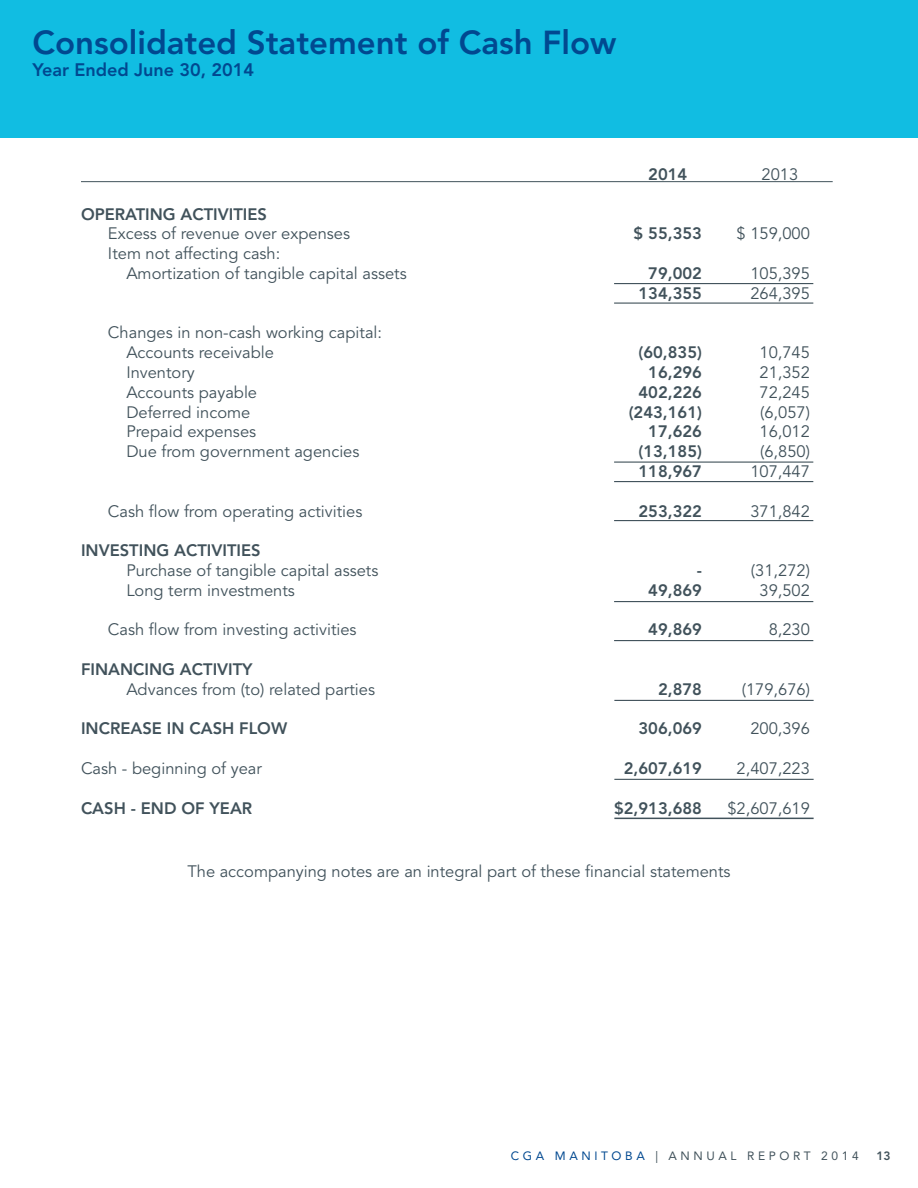
<style>
.page{position:relative;width:918px;height:1188px;background:#fff}
.page>*{position:absolute;margin:0;border:0;box-sizing:border-box;transform-origin:0 0}
.t1{font:800 33px "Avenir LT Std";color:#014890}
.t2{font:800 18px "Avenir LT Std";color:#014890}
.t3{font:16.5px "Avenir LT Std";color:#41525b}
.t4{font:800 16.5px "Avenir LT Std";color:#41525b}
.t5{font:12px "Avenir LT Std";letter-spacing:.3em;color:#41525b}
.t6{font:800 12px "Avenir LT Std";color:#41525b}
.s1{color:#014890}
</style>
<div class="page">
<div style="left:0;top:0;width:918px;height:138px;background:#11bde2"></div>
<hr style="left:81px;top:181px;width:752px;height:1px;background:#41525b">
<hr style="left:614px;top:283px;width:199px;height:1px;background:#41525b">
<hr style="left:614px;top:303px;width:199px;height:1px;background:#41525b">
<hr style="left:614px;top:462px;width:199px;height:1px;background:#41525b">
<hr style="left:614px;top:481px;width:199px;height:1px;background:#41525b">
<hr style="left:614px;top:520px;width:199px;height:1px;background:#41525b">
<hr style="left:614px;top:601px;width:199px;height:1px;background:#41525b">
<hr style="left:614px;top:640px;width:199px;height:1px;background:#41525b">
<hr style="left:614px;top:700px;width:200px;height:1px;background:#41525b">
<hr style="left:614px;top:779px;width:200px;height:1px;background:#41525b">
<hr style="left:614px;top:818px;width:200px;height:1px;background:#41525b">
<p class="t1" style="left:32px;top:23px;width:586px">Consolidated Statement of Cash Flow</p>
<p class="t2" style="left:32px;top:59px;width:223px">Year Ended June 30, 2014</p>
<p class="t4" style="left:648px;top:165px;width:41px">2014</p>
<p class="t3" style="left:762px;top:165px;width:38px">2013</p>
<p class="t4" style="left:81px;top:204px;width:188px">OPERATING ACTIVITIES</p>
<p class="t3" style="left:108px;top:224px;width:244px">Excess of revenue over expenses</p>
<p class="t4" style="left:634px;top:224px;width:70px">$ 55,353</p>
<p class="t3" style="left:737px;top:224px;width:75px">$ 159,000</p>
<p class="t3" style="left:108px;top:244px;width:174px">Item not affecting cash:</p>
<p class="t3" style="left:126px;top:264px;width:282px">Amortization of tangible capital assets</p>
<p class="t4" style="left:648px;top:264px;width:55px">79,002</p>
<p class="t3" style="left:750px;top:264px;width:61px">105,395</p>
<p class="t4" style="left:639px;top:283px;width:65px">134,355</p>
<p class="t3" style="left:750px;top:284px;width:61px">264,395</p>
<p class="t3" style="left:108px;top:323px;width:276px">Changes in non-cash working capital:</p>
<p class="t3" style="left:126px;top:343px;width:149px">Accounts receivable</p>
<p class="t4" style="left:639px;top:343px;width:65px">(60,835)</p>
<p class="t3" style="left:760px;top:343px;width:52px">10,745</p>
<p class="t3" style="left:126px;top:363px;width:70px">Inventory</p>
<p class="t4" style="left:648px;top:363px;width:55px">16,296</p>
<p class="t3" style="left:760px;top:363px;width:52px">21,352</p>
<p class="t3" style="left:126px;top:383px;width:132px">Accounts payable</p>
<p class="t4" style="left:639px;top:382px;width:65px">402,226</p>
<p class="t3" style="left:760px;top:383px;width:52px">72,245</p>
<p class="t3" style="left:126px;top:402px;width:126px">Deferred income</p>
<p class="t4" style="left:629px;top:402px;width:75px">(243,161)</p>
<p class="t3" style="left:760px;top:402px;width:51px">(6,057)</p>
<p class="t3" style="left:126px;top:422px;width:131px">Prepaid expenses</p>
<p class="t4" style="left:648px;top:422px;width:55px">17,626</p>
<p class="t3" style="left:760px;top:422px;width:52px">16,012</p>
<p class="t3" style="left:126px;top:442px;width:235px">Due from government agencies</p>
<p class="t4" style="left:639px;top:442px;width:65px">(13,185)</p>
<p class="t3" style="left:760px;top:442px;width:51px">(6,850)</p>
<p class="t4" style="left:639px;top:462px;width:65px">118,967</p>
<p class="t3" style="left:750px;top:462px;width:61px">107,447</p>
<p class="t3" style="left:108px;top:501px;width:256px">Cash flow from operating activities</p>
<p class="t4" style="left:639px;top:501px;width:65px">253,322</p>
<p class="t3" style="left:750px;top:501px;width:61px">371,842</p>
<p class="t4" style="left:81px;top:541px;width:181px">INVESTING ACTIVITIES</p>
<p class="t3" style="left:126px;top:561px;width:254px">Purchase of tangible capital assets</p>
<p class="t4" style="left:697px;top:561px;width:7px">-</p>
<p class="t3" style="left:751px;top:561px;width:61px">(31,272)</p>
<p class="t3" style="left:126px;top:581px;width:170px">Long term investments</p>
<p class="t4" style="left:648px;top:580px;width:55px">49,869</p>
<p class="t3" style="left:760px;top:581px;width:52px">39,502</p>
<p class="t3" style="left:108px;top:620px;width:250px">Cash flow from investing activities</p>
<p class="t4" style="left:648px;top:620px;width:55px">49,869</p>
<p class="t3" style="left:769px;top:620px;width:43px">8,230</p>
<p class="t4" style="left:81px;top:660px;width:173px">FINANCING ACTIVITY</p>
<p class="t3" style="left:126px;top:680px;width:250px">Advances from (to) related parties</p>
<p class="t4" style="left:658px;top:679px;width:45px">2,878</p>
<p class="t3" style="left:742px;top:680px;width:70px">(179,676)</p>
<p class="t4" style="left:81px;top:719px;width:208px">INCREASE IN CASH FLOW</p>
<p class="t4" style="left:638px;top:719px;width:65px">306,069</p>
<p class="t3" style="left:750px;top:719px;width:61px">200,396</p>
<p class="t3" style="left:81px;top:759px;width:182px">Cash - beginning of year</p>
<p class="t4" style="left:624px;top:759px;width:80px">2,607,619</p>
<p class="t3" style="left:737px;top:759px;width:75px">2,407,223</p>
<p class="t4" style="left:81px;top:798px;width:173px">CASH - END OF YEAR</p>
<p class="t4" style="left:614px;top:798px;width:89px">$2,913,688</p>
<p class="t3" style="left:727px;top:798px;width:84px">$2,607,619</p>
<p class="t3" style="left:187px;top:861px;width:545px">The accompanying notes are an integral part of these financial statements</p>
<p class="t5" style="left:511px;top:1149px;width:349px"><span class="s1">CGA MANITOBA</span> | ANNUAL REPORT 2014</p>
<p class="t6" style="left:876px;top:1149px;width:16px">13</p>
</div>
